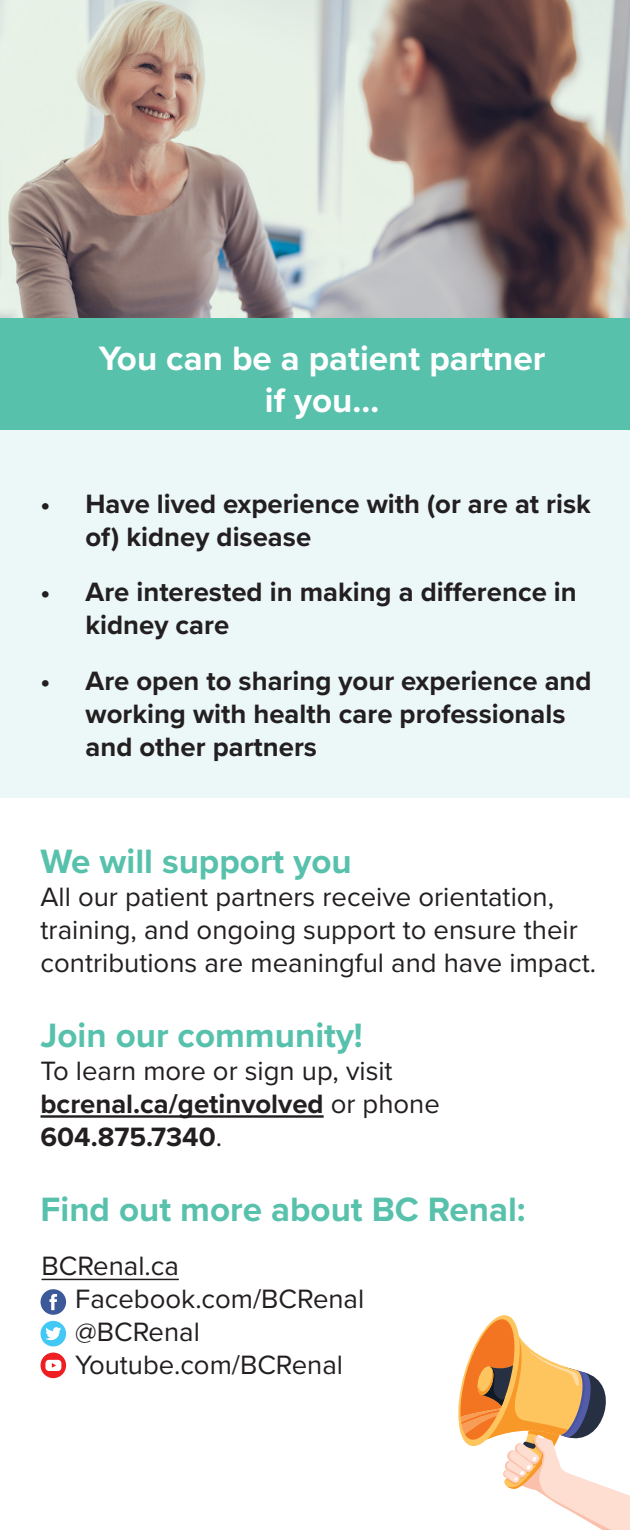
<style>
.page{position:relative;width:630px;height:1530px;background:#fff}
.page>*{position:absolute;margin:0;border:0;box-sizing:border-box;transform-origin:0 0}
.t1{font:700 35px "Proxima Nova";color:#57c1ac}
.t2{font:700 35px "Proxima Nova";color:#fff}
.t3{font:700 27.5px/33px "Proxima Nova";color:#231f20}
.t4{font:27.5px/33px "Proxima Nova";color:#231f20}
.s1{font-weight:400}
</style>
<div class="page">
<div style="left:0;top:395px;width:630px;height:403px;background:#ecf7f8"></div>
<img style="left:0;top:0;width:630px;height:318px">
<div style="left:0;top:318px;width:630px;height:112px;background:#57c1ac"></div>
<hr style="left:41px;top:1115px;width:283px;height:3px;background:#231f20">
<hr style="left:42px;top:1279px;width:137px;height:1px;background:#231f20">
<div style="left:41px;top:1321px;width:25px;height:25px;background:#42c8f4;border-radius:50%"></div>
<svg style="left:45px;top:1327px;width:16px;height:14px"></svg>
<div style="left:41px;top:1289px;width:25px;height:26px;background:#3c5a9a;border-radius:50%"></div>
<svg style="left:50px;top:1294px;width:7px;height:16px"></svg>
<div style="left:41px;top:1353px;width:25px;height:25px;background:#ee1f23;border-radius:50%"></div>
<svg style="left:45px;top:1360px;width:16px;height:11px"></svg>
<svg style="left:458px;top:1315px;width:172px;height:215px"></svg>
<p class="t2" style="left:99px;top:332px;width:448px">You can be a patient partner</p>
<p class="t2" style="left:265px;top:374px;width:116px">if you…</p>
<p class="t3" style="left:86px;top:486px;width:507px;text-indent:-45px">• Have lived experience with (or are at risk of) kidney disease</p>
<p class="t3" style="left:86px;top:575px;width:493px;text-indent:-45px">• Are interested in making a difference in kidney care</p>
<p class="t3" style="left:86px;top:663px;width:508px;text-indent:-45px">• Are open to sharing your experience and working with health care professionals and other partners</p>
<p class="t1" style="left:41px;top:835px;width:313px">We will support you</p>
<p class="t4" style="left:41px;top:879px;width:557px">All our patient partners receive orientation, training, and ongoing support to ensure their contributions are meaningful and have impact.</p>
<p class="t1" style="left:41px;top:1009px;width:324px">Join our community!</p>
<p class="t4" style="left:41px;top:1053px;width:354px">To learn more or sign up, visit</p>
<p class="t3" style="left:41px;top:1086px;width:401px">bcrenal.ca/getinvolved <span class="s1">or phone<br></span>604.875.7340<span class="s1">.</span></p>
<p class="t1" style="left:41px;top:1183px;width:487px">Find out more about BC Renal:</p>
<p class="t4" style="left:42px;top:1248px;width:139px">BCRenal.ca</p>
<p class="t4" style="left:75px;top:1281px;width:291px">Facebook.com/BCRenal</p>
<p class="t4" style="left:75px;top:1314px;width:126px">@BCRenal</p>
<p class="t4" style="left:75px;top:1347px;width:269px">Youtube.com/BCRenal</p>
</div>
